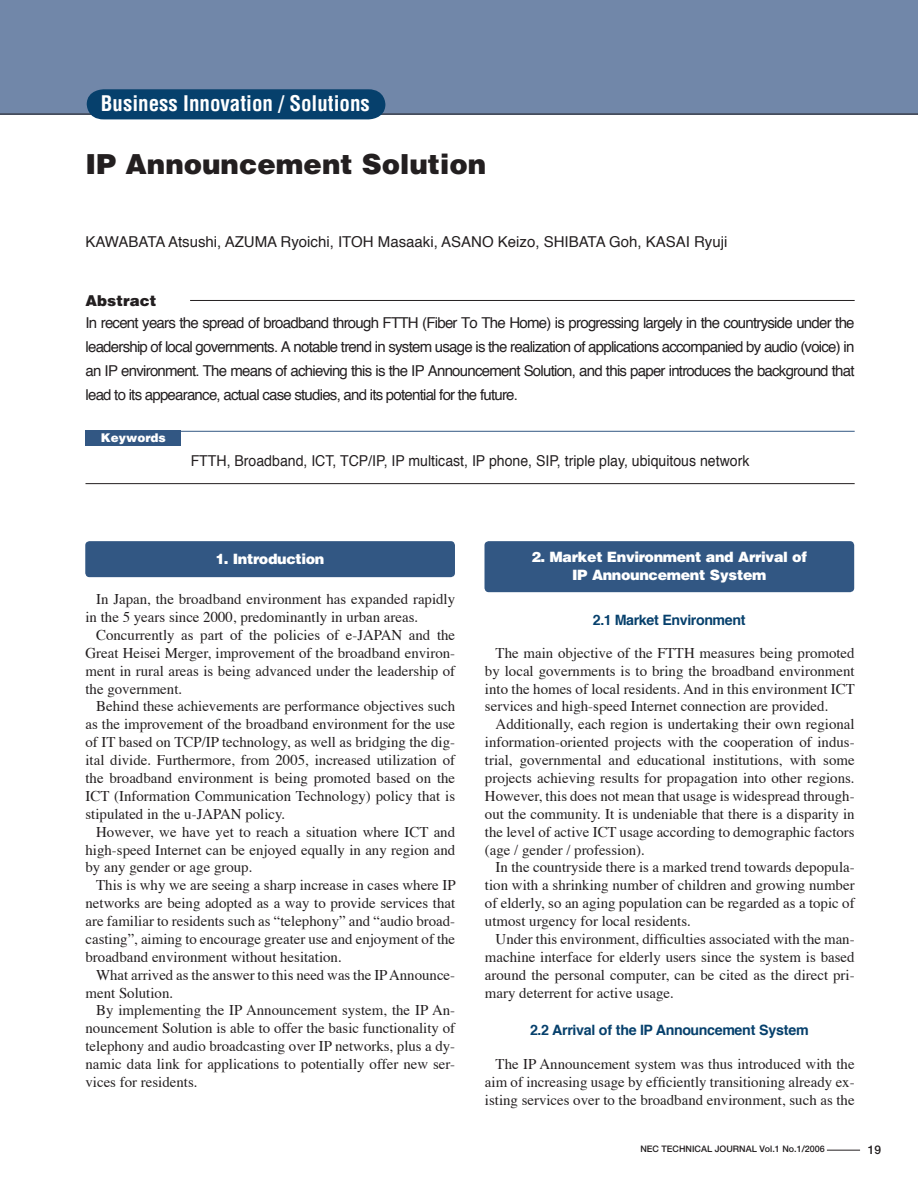
<style>
.page{position:relative;width:918px;height:1188px;background:#fff}
.page>*{position:absolute;margin:0;border:0;box-sizing:border-box;transform-origin:0 0}
.t1{font:900 27.6px "Helvetica";color:#231f20}
.t2{font:700 condensed 21px "Helvetica";color:#fff}
.t3{font:15px/24px "Helvetica";color:#231f20;text-align:justify}
.t4{font:15px "Helvetica";color:#231f20;scale:.94 1}
.t5{font:900 15px "Helvetica";color:#231f20}
.t6{font:14.85px/17.9px "Times";color:#231f20;text-align:justify}
.t7{font:900 14.25px/17.9px "Helvetica";letter-spacing:-.025em;color:#fff;text-align:center}
.t8{font:700 14.25px "Helvetica";letter-spacing:-.025em;color:#06406c}
.t9{font:900 12px "Helvetica";color:#fff}
.t10{font:700 12px "Futo Go B101";color:#231f20}
.t11{font:700 9px "Futo Go B101";color:#231f20}
</style>
<div class="page">
<div style="left:0;top:0;width:918px;height:114px;background:#7187a9"></div>
<div style="left:87px;top:89px;width:298px;height:30px;background:#06406c"></div>
<hr style="left:827px;top:1150px;width:33px;height:1px;background:#231f20">
<hr style="left:86px;top:431px;width:769px;height:1px;background:#325783">
<div style="left:86px;top:431px;width:95px;height:15px;background:#325783"></div>
<hr style="left:86px;top:483px;width:769px;height:1px;background:#231f20">
<hr style="left:190px;top:300px;width:665px;height:1px;background:#231f20">
<div style="left:85px;top:541px;width:370px;height:36px;background:#325783"></div>
<div style="left:485px;top:541px;width:369px;height:51px;background:#325783"></div>
<h2 class="t2" style="left:101px;top:90px;width:270px">Business Innovation / Solutions</h2>
<h1 class="t1" style="left:86px;top:146px;width:402px">IP Announcement Solution</h1>
<p class="t3" style="left:86px;top:230px;width:643px">KAWABATA Atsushi, AZUMA Ryoichi, ITOH Masaaki, ASANO Keizo, SHIBATA Goh, KASAI Ryuji</p>
<p class="t5" style="left:86px;top:291px;width:72px">Abstract</p>
<p class="t3" style="left:86px;top:311px;width:771px">In recent years the spread of broadband through FTTH (Fiber To The Home) is progressing largely in the countryside under the leadership of local governments. A notable trend in system usage is the realization of applications accompanied by audio (voice) in an IP environment. The means of achieving this is the IP Announcement Solution, and this paper introduces the background that lead to its appearance, actual case studies, and its potential for the future.</p>
<p class="t9" style="left:101px;top:430px;width:67px">Keywords</p>
<p class="t4" style="left:191px;top:450px;width:596px">FTTH, Broadband, ICT, TCP/IP, IP multicast, IP phone, SIP, triple play, ubiquitous network</p>
<p class="t7" style="left:216px;top:549px;width:110px">1. Introduction</p>
<p class="t7" style="left:531px;top:547px;width:277px">2. Market Environment and Arrival of<br>IP Announcement System</p>
<p class="t6" style="left:86px;top:591px;width:371px;text-indent:11px">In Japan, the broadband environment has expanded rapidly in the 5 years since 2000, predominantly in urban areas.</p>
<p class="t6" style="left:86px;top:627px;width:371px;text-indent:11px">Concurrently as part of the policies of e-JAPAN and the Great Heisei Merger, improvement of the broadband environ&shy;ment in rural areas is being advanced under the leadership of the government.</p>
<p class="t6" style="left:86px;top:698px;width:371px;text-indent:11px">Behind these achievements are performance objectives such as the improvement of the broadband environment for the use of IT based on TCP/IP technology, as well as bridging the dig&shy;ital divide. Furthermore, from 2005, increased utilization of the broadband environment is being promoted based on the ICT (Information Communication Technology) policy that is stipulated in the u-JAPAN policy.</p>
<p class="t6" style="left:86px;top:824px;width:371px;text-indent:11px">However, we have yet to reach a situation where ICT and high-speed Internet can be enjoyed equally in any region and by any gender or age group.</p>
<p class="t6" style="left:86px;top:877px;width:372px;text-indent:11px">This is why we are seeing a sharp increase in cases where IP networks are being adopted as a way to provide services that are familiar to residents such as “telephony” and “audio broad&shy;casting”, aiming to encourage greater use and enjoyment of the broadband environment without hesitation.</p>
<p class="t6" style="left:86px;top:967px;width:371px;text-indent:11px">What arrived as the answer to this need was the IP Announce&shy;ment Solution.</p>
<p class="t6" style="left:86px;top:1002px;width:371px;text-indent:11px">By implementing the IP Announcement system, the IP An&shy;nouncement Solution is able to offer the basic functionality of telephony and audio broadcasting over IP networks, plus a dy&shy;namic data link for applications to potentially offer new ser&shy;vices for residents.</p>
<p class="t8" style="left:593px;top:610px;width:154px">2.1 Market Environment</p>
<p class="t6" style="left:485px;top:645px;width:371px;text-indent:11px">The main objective of the FTTH measures being promoted by local governments is to bring the broadband environment into the homes of local residents. And in this environment ICT services and high-speed Internet connection are provided.</p>
<p class="t6" style="left:485px;top:716px;width:371px;text-indent:11px">Additionally, each region is undertaking their own regional information-oriented projects with the cooperation of indus&shy;trial, governmental and educational institutions, with some projects achieving results for propagation into other regions.<br>However, this does not mean that usage is widespread through&shy;out the community. It is undeniable that there is a disparity in the level of active ICT usage according to demographic factors (age / gender / profession).</p>
<p class="t6" style="left:485px;top:859px;width:371px;text-indent:11px">In the countryside there is a marked trend towards depopula&shy;tion with a shrinking number of children and growing number of elderly, so an aging population can be regarded as a topic of utmost urgency for local residents.</p>
<p class="t6" style="left:485px;top:931px;width:371px;text-indent:11px">Under this environment, difficulties associated with the man&shy;machine interface for elderly users since the system is based around the personal computer, can be cited as the direct pri&shy;mary deterrent for active usage.</p>
<p class="t8" style="left:530px;top:1020px;width:280px">2.2 Arrival of the IP Announcement System</p>
<p class="t6" style="left:485px;top:1056px;width:371px;text-indent:11px">The IP Announcement system was thus introduced with the aim of increasing usage by efficiently transitioning already ex&shy;isting services over to the broadband environment, such as the</p>
<p class="t11" style="left:640px;top:1143px;width:186px">NEC TECHNICAL JOURNAL Vol.1 No.1/2006</p>
<p class="t10" style="left:868px;top:1143px;width:15px">19</p>
</div>
